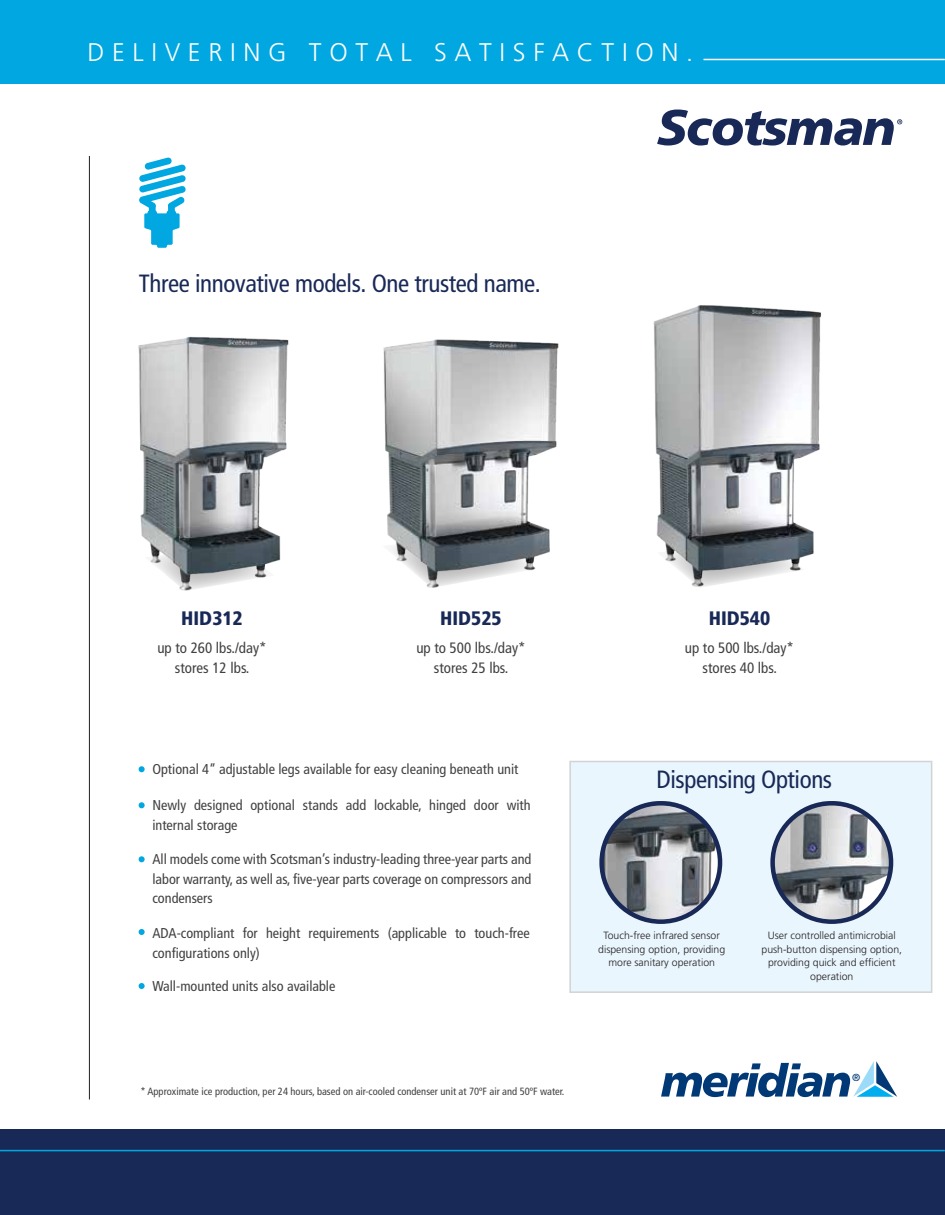
<style>
.page{position:relative;width:945px;height:1215px;background:#fff}
.page>*{position:absolute;margin:0;border:0;box-sizing:border-box;transform-origin:0 0}
.t1{font:300 25.5px "Frutiger LT Std";letter-spacing:.3em;color:#fff}
.t2{font:condensed 24.9px "Frutiger LT Std";letter-spacing:-.015em;color:#192957}
.t3{font:900 condensed 19.5px "Frutiger LT Std";color:#192957}
.t4{font:condensed 15px/19.5px "Frutiger LT Std";color:#414042;text-align:center}
.t5{font:condensed 14.25px/19.5px "Frutiger LT Std";color:#414042}
.t6{font:300 10.5px/13.5px "Frutiger LT Std";color:#231f20;text-align:center}
.t7{font:condensed 10.5px "Frutiger LT Std";color:#414042}
.t8{font:10.2px "Frutiger";color:#003976}
</style>
<div class="page">
<div style="left:0;top:0;width:945px;height:84px;background:#00a7e0"></div>
<div style="left:0;top:1129px;width:945px;height:86px;background:#192957"></div>
<hr style="left:0;top:1150px;width:945px;height:1px;background:#00a7e0">
<hr style="left:703px;top:59px;width:242px;height:1px;background:#fff">
<svg style="left:657px;top:110px;width:245px;height:36px"></svg>
<hr style="left:89px;top:156px;width:1px;height:943px;background:#231f20">
<svg style="left:661px;top:1061px;width:236px;height:36px"></svg>
<svg style="left:139px;top:157px;width:47px;height:91px"></svg>
<svg style="left:139px;top:766px;width:6px;height:6px"></svg>
<svg style="left:139px;top:802px;width:6px;height:6px"></svg>
<svg style="left:139px;top:856px;width:6px;height:6px"></svg>
<svg style="left:139px;top:929px;width:6px;height:6px"></svg>
<svg style="left:139px;top:983px;width:6px;height:6px"></svg>
<div style="left:570px;top:762px;width:362px;height:230px;background:#e9f6fd"></div>
<div style="left:569px;top:761px;width:363px;height:232px;border:2px solid #d1d3d4"></div>
<img style="left:773px;top:803px;width:117px;height:118px;border-radius:59px">
<img style="left:602px;top:803px;width:119px;height:119px;border-radius:59px">
<div style="left:599px;top:801px;width:123px;height:123px;border:4px solid #192957;border-radius:50%"></div>
<div style="left:770px;top:801px;width:123px;height:123px;border:4px solid #192957;border-radius:50%"></div>
<img style="left:138px;top:336px;width:151px;height:255px">
<img style="left:383px;top:339px;width:176px;height:249px">
<img style="left:653px;top:305px;width:168px;height:282px">
<h1 class="t1" style="left:87px;top:38px;width:607px">DELIVERING TOTAL SATISFACTION.</h1>
<h2 class="t2" style="left:139px;top:269px;width:403px">Three innovative models. One trusted name.</h2>
<h3 class="t3" style="left:181px;top:607px;width:63px">HID312</h3>
<p class="t4" style="left:157px;top:639px;width:111px">up to 260 lbs./day* stores 12 lbs.</p>
<h3 class="t3" style="left:440px;top:607px;width:63px">HID525</h3>
<p class="t4" style="left:416px;top:639px;width:111px">up to 500 lbs./day* stores 25 lbs.</p>
<h3 class="t3" style="left:709px;top:607px;width:63px">HID540</h3>
<p class="t4" style="left:685px;top:639px;width:111px">up to 500 lbs./day* stores 40 lbs.</p>
<p class="t5" style="left:152px;top:760px;width:368px">Optional 4” adjustable legs available for easy cleaning beneath unit</p>
<p class="t5" style="left:152px;top:796px;width:380px">Newly designed optional stands add lockable, hinged door with internal storage</p>
<p class="t5" style="left:152px;top:850px;width:381px;text-align:justify">All models come with Scotsman’s industry-leading three-year parts and labor warranty, as well as, five-year parts coverage on compressors and condensers</p>
<p class="t5" style="left:152px;top:923px;width:379px">ADA-compliant for height requirements (applicable to touch-free configurations only)</p>
<p class="t5" style="left:152px;top:976px;width:185px">Wall-mounted units also available</p>
<p class="t7" style="left:140px;top:1085px;width:426px">* Approximate ice production, per 24 hours, based on air-cooled condenser unit at 70ºF air and 50ºF water.</p>
<h2 class="t2" style="left:657px;top:765px;width:177px">Dispensing Options</h2>
<p class="t6" style="left:598px;top:929px;width:129px">Touch-free infrared sensor dispensing option, providing more sanitary operation</p>
<p class="t6" style="left:762px;top:929px;width:142px">User controlled antimicrobial push-button dispensing option, providing quick and efficient operation</p>
<p class="t8" style="left:852px;top:1071px;width:10px">®</p>
</div>
